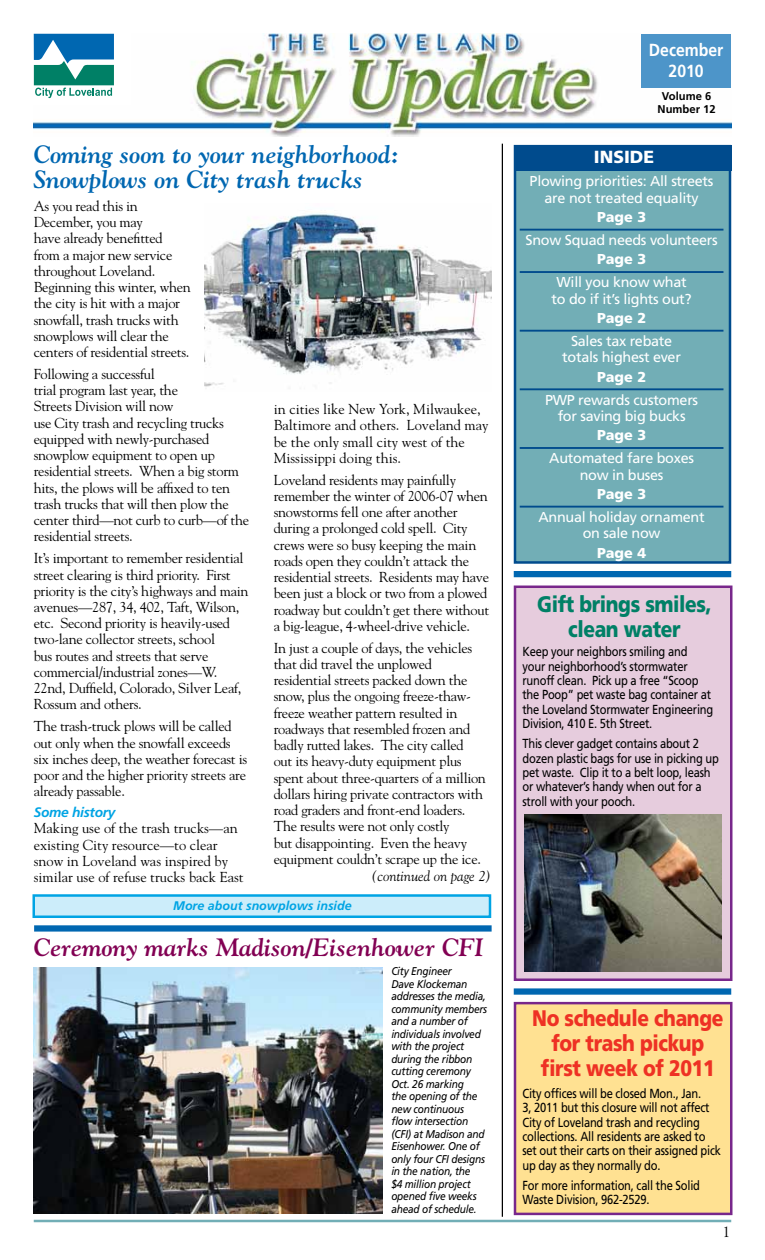
<style>
.page{position:relative;width:765px;height:1260px;background:#fff}
.page>*{position:absolute;margin:0;border:0;box-sizing:border-box;transform-origin:0 0}
.t1{font:italic 700 25px/25px "Goudy";color:#0067b1}
.t2{font:italic 700 25px "Goudy";color:#820053}
.t3{font:900 22.5px/25px "Frutiger";letter-spacing:-.02em;color:#ee3124;text-align:center;scale:.85 1}
.t4{font:900 22.5px/25px "Frutiger";letter-spacing:-.02em;color:#008066;text-align:center;scale:.85 1}
.t5{font:700 17.5px/21.2px "Frutiger";color:#fff;text-align:center;scale:.9 1}
.t6{font:900 17.5px "Frutiger";color:#fff}
.t7{font:15px "Goudy";color:#000}
.t8{font:14.38px/16.2px "Goudy";letter-spacing:-.02em;color:#000}
.t9{font:14.38px/16.2px "Frutiger";letter-spacing:-.02em;color:#fff;text-align:center}
.t10{font:14.38px/16.2px "Goudy";color:#000}
.t11{font:900 14.38px "Frutiger";color:#fff}
.t12{font:italic 14.38px "Goudy";color:#000}
.t13{font:italic 700 13.75px "Frutiger";letter-spacing:-.02em;color:#00a4e4}
.t14{font:13.12px/14.4px "Frutiger";letter-spacing:-.02em;color:#000;scale:.85 1}
.t15{font:italic 700 12.5px "Frutiger";color:#00a4e4}
.t16{font:italic 11.25px/12.5px "Frutiger";letter-spacing:-.02em;color:#000;scale:.9 1}
.t17{font:700 11.25px/12.5px "Frutiger";color:#000;text-align:center}
</style>
<div class="page">
<div style="left:514px;top:1002px;width:218px;height:213px;background:#ffe192;border:2px solid #78278b"></div>
<div style="left:514px;top:586px;width:218px;height:395px;background:#e6ccdd;border:2px solid #78278b"></div>
<img style="left:34px;top:34px;width:697px;height:103px">
<div style="left:641px;top:34px;width:90px;height:54px;background:#4d95c9"></div>
<div style="left:30px;top:30px;width:101px;height:75px;background:#fff"></div>
<svg style="left:34px;top:34px;width:80px;height:64px"></svg>
<div style="left:514px;top:145px;width:217px;height:419px;background:#72aeb6;border:2px solid #004b8d"></div>
<div style="left:515px;top:145px;width:216px;height:26px;background:#004b8d"></div>
<hr style="left:520px;top:229px;width:203px;height:2px;background:#004b8d">
<hr style="left:520px;top:271px;width:203px;height:2px;background:#004b8d">
<hr style="left:520px;top:330px;width:203px;height:2px;background:#004b8d">
<hr style="left:520px;top:388px;width:203px;height:2px;background:#004b8d">
<hr style="left:520px;top:447px;width:203px;height:2px;background:#004b8d">
<hr style="left:520px;top:506px;width:203px;height:2px;background:#004b8d">
<div style="left:32px;top:894px;width:459px;height:24px;background:#ccedfa;border:2px solid #00a4e4"></div>
<div style="left:34px;top:925px;width:458px;height:7px;background:#0067b1"></div>
<div style="left:514px;top:571px;width:217px;height:6px;background:#0067b1"></div>
<div style="left:514px;top:988px;width:217px;height:7px;background:#0067b1"></div>
<hr style="left:34px;top:1220px;width:697px;height:2px;background:#72aeb6">
<hr style="left:502px;top:144px;width:1px;height:1073px;background:#000">
<img style="left:204px;top:213px;width:287px;height:174px">
<img style="left:34px;top:967px;width:348px;height:246px">
<img style="left:524px;top:814px;width:198px;height:157px">
<h1 class="t1" style="left:34px;top:141px;width:367px">Coming soon to your neighborhood:<br>Snowplows on City trash trucks</h1>
<p class="t8" style="left:34px;top:197px;width:159px">As you read this in<br>December, you may<br>have already benefitted from a major new service throughout Loveland.<br>Beginning this winter, when the city is hit with a major snowfall, trash trucks with snowplows will clear the centers of residential streets.</p>
<p class="t8" style="left:34px;top:365px;width:217px">Following a successful<br>trial program last year, the<br>Streets Division will now<br>use City trash and recycling trucks equipped with newly-purchased snowplow equipment to open up residential streets. When a big storm hits, the plows will be affixed to ten trash trucks that will then plow the center third—not curb to curb—of the residential streets.</p>
<p class="t8" style="left:34px;top:550px;width:216px">It’s important to remember residential street clearing is third priority. First priority is the city’s highways and main avenues—287, 34, 402, Taft, Wilson, etc. Second priority is heavily-used two-lane collector streets, school<br>bus routes and streets that serve commercial/industrial zones—W.<br>22nd, Duffield, Colorado, Silver Leaf, Rossum and others.</p>
<p class="t8" style="left:34px;top:718px;width:215px">The trash-truck plows will be called out only when the snowfall exceeds six inches deep, the weather forecast is poor and the higher priority streets are already passable.</p>
<p class="t13" style="left:34px;top:804px;width:83px">Some history</p>
<p class="t10" style="left:34px;top:820px;width:211px">Making use of the trash trucks—an existing City resource—to clear snow in Loveland was inspired by similar use of refuse trucks back East</p>
<p class="t10" style="left:274px;top:401px;width:216px">in cities like New York, Milwaukee,<br>Baltimore and others. Loveland may be the only small city west of the<br>Mississippi doing this.</p>
<p class="t8" style="left:274px;top:471px;width:217px">Loveland residents may painfully remember the winter of 2006-07 when snowstorms fell one after another during a prolonged cold spell. City crews were so busy keeping the main roads open they couldn’t attack the residential streets. Residents may have been just a block or two from a plowed roadway but couldn’t get there without a big-league, 4-wheel-drive vehicle.</p>
<p class="t8" style="left:274px;top:639px;width:214px">In just a couple of days, the vehicles that did travel the unplowed residential streets packed down the snow, plus the ongoing freeze-thaw&shy;freeze weather pattern resulted in roadways that resembled frozen and badly rutted lakes. The city called<br>out its heavy-duty equipment plus spent about three-quarters of a million dollars hiring private contractors with road graders and front-end loaders.<br>The results were not only costly<br>but disappointing. Even the heavy equipment couldn’t scrape up the ice.</p>
<p class="t12" style="left:372px;top:868px;width:121px">(continued on page 2)</p>
<p class="t15" style="left:173px;top:898px;width:180px">More about snowplows inside</p>
<h1 class="t2" style="left:34px;top:931px;width:452px">Ceremony marks Madison/Eisenhower CFI</h1>
<p class="t16" style="left:391px;top:965px;width:108px">City Engineer<br>Dave Klockeman addresses the media, community members and a number of individuals involved with the project during the ribbon cutting ceremony<br>Oct. 26 marking<br>the opening of the new continuous flow intersection (CFI) at Madison and<br>Eisenhower. One of only four CFI designs in the nation, the<br>$4 million project opened five weeks ahead of schedule.</p>
<p class="t5" style="left:649px;top:39px;width:84px">December<br>2010</p>
<p class="t17" style="left:658px;top:90px;width:60px">Volume 6<br>Number 12</p>
<p class="t6" style="left:594px;top:146px;width:62px">INSIDE</p>
<p class="t9" style="left:530px;top:173px;width:185px">Plowing priorities: All streets are not treated equality</p>
<p class="t11" style="left:597px;top:208px;width:51px">Page 3</p>
<p class="t9" style="left:526px;top:232px;width:194px">Snow Squad needs volunteers</p>
<p class="t11" style="left:597px;top:251px;width:51px">Page 3</p>
<p class="t9" style="left:552px;top:274px;width:142px">Will you know what to do if it’s lights out?</p>
<p class="t11" style="left:597px;top:309px;width:51px">Page 2</p>
<p class="t9" style="left:562px;top:333px;width:120px">Sales tax rebate totals highest ever</p>
<p class="t11" style="left:597px;top:368px;width:51px">Page 2</p>
<p class="t9" style="left:545px;top:391px;width:155px">PWP rewards customers for saving big bucks</p>
<p class="t11" style="left:597px;top:427px;width:51px">Page 3</p>
<p class="t9" style="left:549px;top:450px;width:146px">Automated fare boxes now in buses</p>
<p class="t11" style="left:597px;top:485px;width:51px">Page 3</p>
<p class="t9" style="left:539px;top:509px;width:168px">Annual holiday ornament on sale now</p>
<p class="t11" style="left:597px;top:544px;width:51px">Page 4</p>
<h2 class="t4" style="left:537px;top:591px;width:207px">Gift brings smiles, clean water</h2>
<p class="t14" style="left:522px;top:644px;width:226px">Keep your neighbors smiling and your neighborhood’s stormwater runoff clean. Pick up a free “Scoop the Poop” pet waste bag container at the Loveland Stormwater Engineering Division, 410 E. 5th Street.</p>
<p class="t14" style="left:522px;top:736px;width:233px">This clever gadget contains about 2 dozen plastic bags for use in picking up pet waste. Clip it to a belt loop, leash or whatever’s handy when out for a stroll with your pooch.</p>
<h2 class="t3" style="left:532px;top:1005px;width:226px">No schedule change for trash pickup first week of 2011</h2>
<p class="t14" style="left:522px;top:1086px;width:235px">City offices will be closed Mon., Jan.<br>3, 2011 but this closure will not affect City of Loveland trash and recycling collections. All residents are asked to set out their carts on their assigned pick up day as they normally do.</p>
<p class="t14" style="left:522px;top:1178px;width:210px">For more information, call the Solid<br>Waste Division, 962-2529.</p>
<p class="t7" style="left:723px;top:1222px;width:9px">1</p>
</div>
